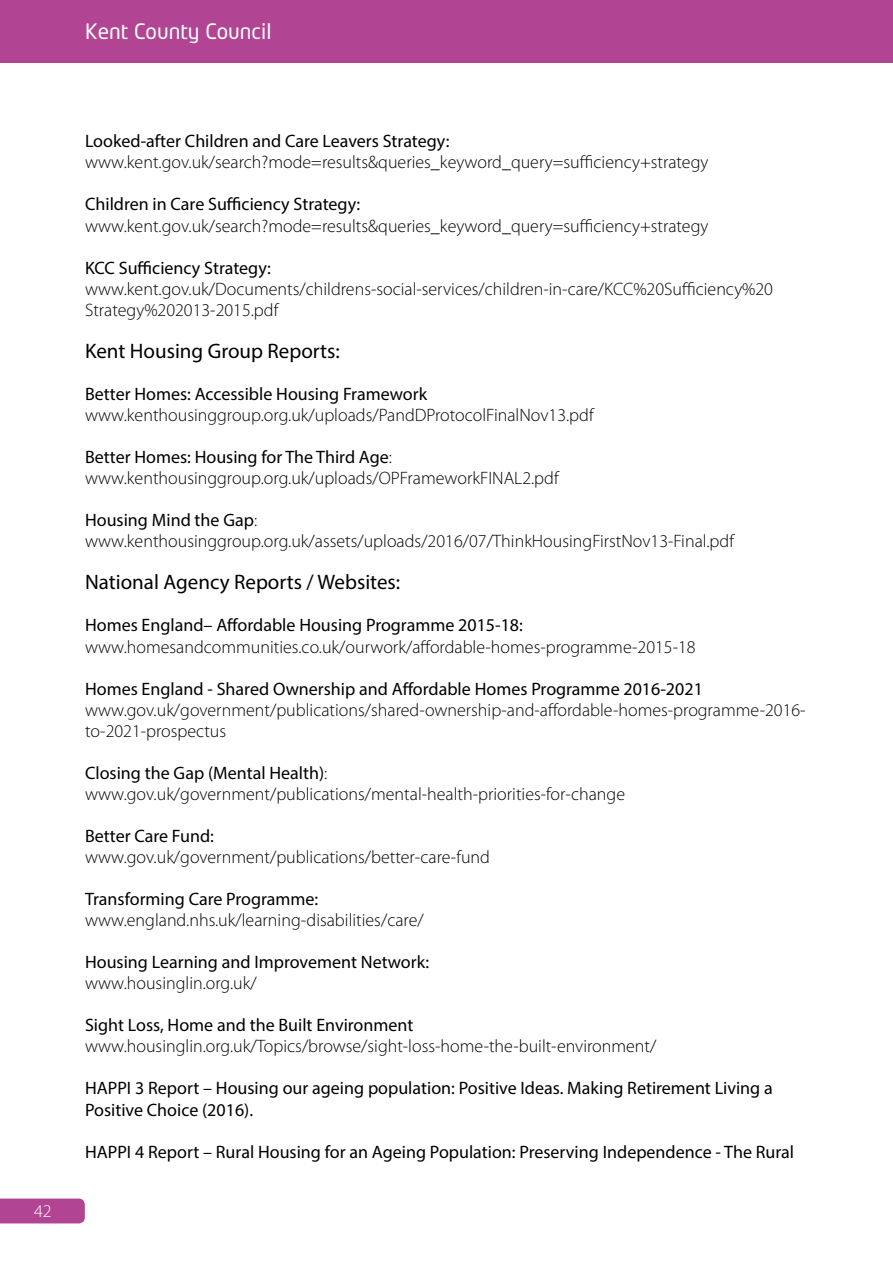
<style>
.page{position:relative;width:893px;height:1263px;background:#fff}
.page>*{position:absolute;margin:0;border:0;box-sizing:border-box;transform-origin:0 0}
.t1{font:21px "Myriad Pro";color:#000}
.t2{font:21px "Neo Tech";color:#fff}
.t3{font:300 18px/21px "Myriad Pro";color:#000}
.t4{font:18px/21px "Myriad Pro";color:#000}
.t5{font:300 18px "Myriad Pro";color:#fff}
.s1{font-weight:400}
</style>
<div class="page">
<div style="left:0;top:1198px;width:85px;height:25px;background:#b24593"></div>
<div style="left:0;top:0;width:893px;height:63px;background:#b24593"></div>
<p class="t2" style="left:85px;top:21px;width:188px">Kent County Council</p>
<p class="t5" style="left:34px;top:1200px;width:19px">42</p>
<p class="t4" style="left:85px;top:131px;width:366px">Looked-after Children and Care Leavers Strategy:</p>
<p class="t3" style="left:85px;top:152px;width:625px">www.kent.gov.uk/search?mode=results&amp;queries_keyword_query=sufficiency+strategy</p>
<p class="t4" style="left:85px;top:194px;width:277px">Children in Care Sufficiency Strategy:</p>
<p class="t3" style="left:85px;top:215px;width:625px">www.kent.gov.uk/search?mode=results&amp;queries_keyword_query=sufficiency+strategy</p>
<p class="t4" style="left:85px;top:257px;width:187px">KCC Sufficiency Strategy:</p>
<p class="t3" style="left:85px;top:278px;width:690px">www.kent.gov.uk/Documents/childrens-social-services/children-in-care/KCC%20Sufficiency%20<br>Strategy%202013-2015.pdf</p>
<p class="t1" style="left:85px;top:338px;width:256px">Kent Housing Group Reports:</p>
<p class="t4" style="left:85px;top:383px;width:344px">Better Homes: Accessible Housing Framework</p>
<p class="t3" style="left:85px;top:404px;width:510px">www.kenthousinggroup.org.uk/uploads/PandDProtocolFinalNov13.pdf</p>
<p class="t3" style="left:85px;top:446px;width:475px"><span class="s1">Better Homes: Housing for The Third Age</span>: www.kenthousinggroup.org.uk/uploads/OPFrameworkFINAL2.pdf</p>
<p class="t3" style="left:85px;top:509px;width:650px"><span class="s1">Housing Mind the Gap</span>: www.kenthousinggroup.org.uk/assets/uploads/2016/07/ThinkHousingFirstNov13-Final.pdf</p>
<p class="t1" style="left:85px;top:569px;width:317px">National Agency Reports / Websites:</p>
<p class="t4" style="left:85px;top:615px;width:439px">Homes England– Affordable Housing Programme 2015-18:</p>
<p class="t3" style="left:85px;top:636px;width:612px">www.homesandcommunities.co.uk/ourwork/affordable-homes-programme-2015-18</p>
<p class="t4" style="left:85px;top:678px;width:619px">Homes England - Shared Ownership and Affordable Homes Programme 2016-2021</p>
<p class="t3" style="left:85px;top:699px;width:722px">www.gov.uk/government/publications/shared-ownership-and-affordable-homes-programme-2016- to-2021-prospectus</p>
<p class="t3" style="left:85px;top:762px;width:542px"><span class="s1">Closing the Gap (Mental Health)</span>: www.gov.uk/government/publications/mental-health-priorities-for-change</p>
<p class="t4" style="left:85px;top:825px;width:130px">Better Care Fund:</p>
<p class="t3" style="left:85px;top:846px;width:406px">www.gov.uk/government/publications/better-care-fund</p>
<p class="t4" style="left:85px;top:888px;width:235px">Transforming Care Programme:</p>
<p class="t3" style="left:85px;top:909px;width:340px">www.england.nhs.uk/learning-disabilities/care/</p>
<p class="t4" style="left:85px;top:951px;width:345px">Housing Learning and Improvement Network:</p>
<p class="t3" style="left:85px;top:972px;width:173px">www.housinglin.org.uk/</p>
<p class="t4" style="left:85px;top:1014px;width:330px">Sight Loss, Home and the Built Environment</p>
<p class="t3" style="left:85px;top:1036px;width:573px">www.housinglin.org.uk/Topics/browse/sight-loss-home-the-built-environment/</p>
<p class="t4" style="left:85px;top:1077px;width:689px">HAPPI 3 Report – Housing our ageing population: Positive Ideas. Making Retirement Living a<br>Positive Choice (2016).</p>
<p class="t4" style="left:85px;top:1141px;width:711px">HAPPI 4 Report – Rural Housing for an Ageing Population: Preserving Independence - The Rural</p>
</div>
